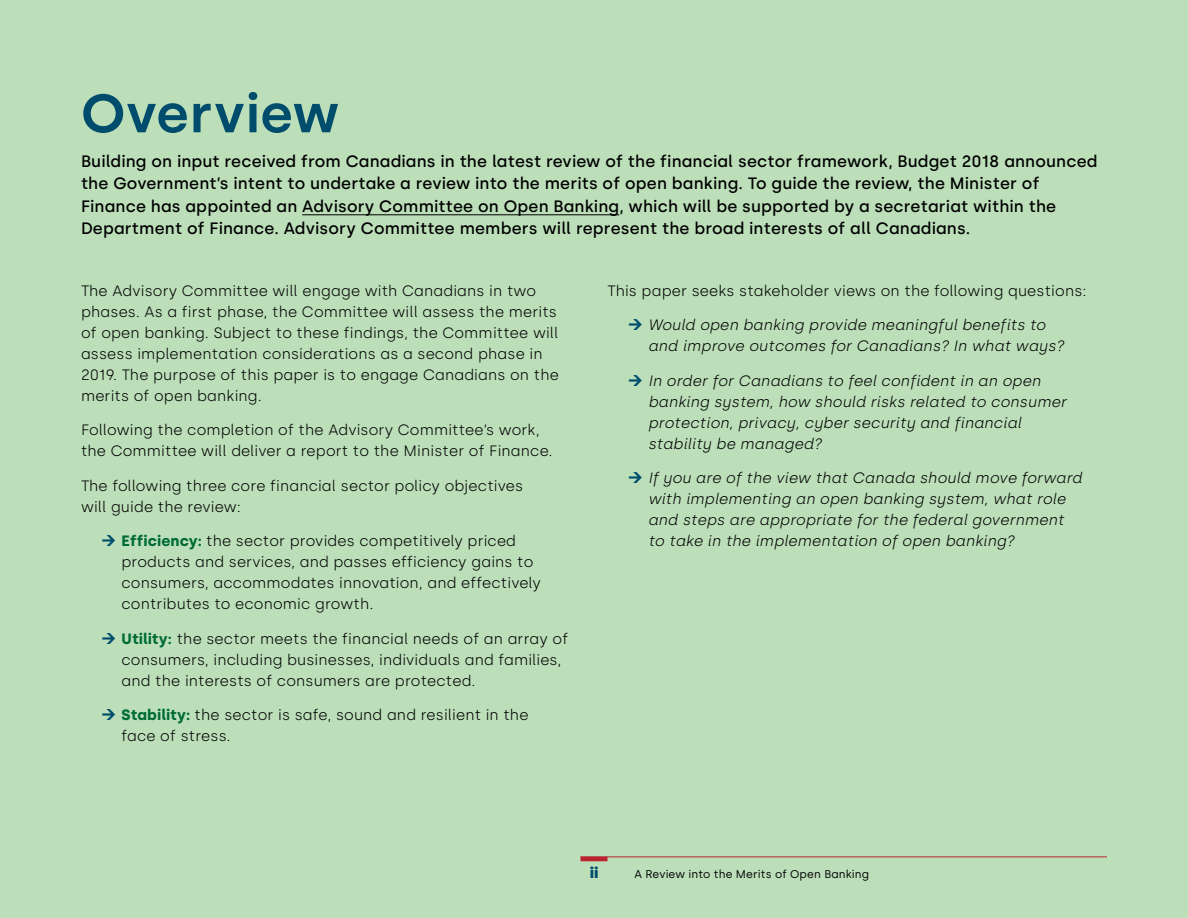
<style>
.page{position:relative;width:1188px;height:918px;background:#bcdfba}
.page>*{position:absolute;margin:0;border:0;box-sizing:border-box;transform-origin:0 0}
.t1{font:600 54px "Silka";letter-spacing:.01em;color:#004c6c}
.t2{font:500 16.5px/22.5px "Silka";letter-spacing:.01em;color:#000}
.Body{font:300 15px/21px "Silka";letter-spacing:.01em;color:#000}
.t3{font:italic 300 15px/21px "Silka";letter-spacing:.01em;color:#000}
.t4{font:900 15px "Silka";color:#004c6c}
.t5{font:11.25px "Silka";letter-spacing:.01em;color:#000}
.s1{font-weight:700;color:#006b35}
</style>
<div class="page">
<hr style="left:302px;top:214px;width:317px;height:1px;background:#000">
<hr style="left:580px;top:856px;width:527px;height:1px;background:#b8232f">
<hr style="left:580px;top:857px;width:28px;height:4px;background:#b8232f">
<h2 class="t1" style="left:81px;top:81px;width:260px">Overview</h2>
<p class="t2" style="left:81px;top:150px;width:1018px">Building on input received from Canadians in the latest review of the financial sector framework, Budget 2018 announced the Government’s intent to undertake a review into the merits of open banking. To guide the review, the Minister of Finance has appointed an Advisory Committee on Open Banking, which will be supported by a secretariat within the Department of Finance. Advisory Committee members will represent the broad interests of all Canadians.</p>
<p class="Body" style="left:81px;top:280px;width:479px">The Advisory Committee will engage with Canadians in two phases. As a first phase, the Committee will assess the merits of open banking. Subject to these findings, the Committee will assess implementation considerations as a second phase in 2019. The purpose of this paper is to engage Canadians on the merits of open banking.</p>
<p class="Body" style="left:81px;top:420px;width:473px">Following the completion of the Advisory Committee’s work, the Committee will deliver a report to the Minister of Finance.</p>
<p class="Body" style="left:81px;top:475px;width:444px">The following three core financial sector policy objectives will guide the review:</p>
<p class="Body" style="left:122px;top:531px;width:421px"><span class="s1">Efficiency:</span> the sector provides competitively priced products and services, and passes efficiency gains to consumers, accommodates innovation, and effectively contributes to economic growth.</p>
<p class="Body" style="left:122px;top:628px;width:448px"><span class="s1">Utility:</span> the sector meets the financial needs of an array of consumers, including businesses, individuals and families, and the interests of consumers are protected.</p>
<p class="Body" style="left:122px;top:705px;width:409px"><span class="s1">Stability:</span> the sector is safe, sound and resilient in the face of stress.</p>
<p class="Body" style="left:608px;top:280px;width:480px">This paper seeks stakeholder views on the following questions:</p>
<p class="t3" style="left:648px;top:315px;width:418px">Would open banking provide meaningful benefits to and improve outcomes for Canadians? In what ways?</p>
<p class="t3" style="left:648px;top:370px;width:420px">In order for Canadians to feel confident in an open banking system, how should risks related to consumer protection, privacy, cyber security and financial stability be managed?</p>
<p class="t3" style="left:648px;top:468px;width:436px">If you are of the view that Canada should move forward with implementing an open banking system, what role and steps are appropriate for the federal government to take in the implementation of open banking?</p>
<p class="t4" style="left:590px;top:863px;width:10px">ii</p>
<p class="t5" style="left:634px;top:867px;width:236px">A Review into the Merits of Open Banking</p>
</div>
